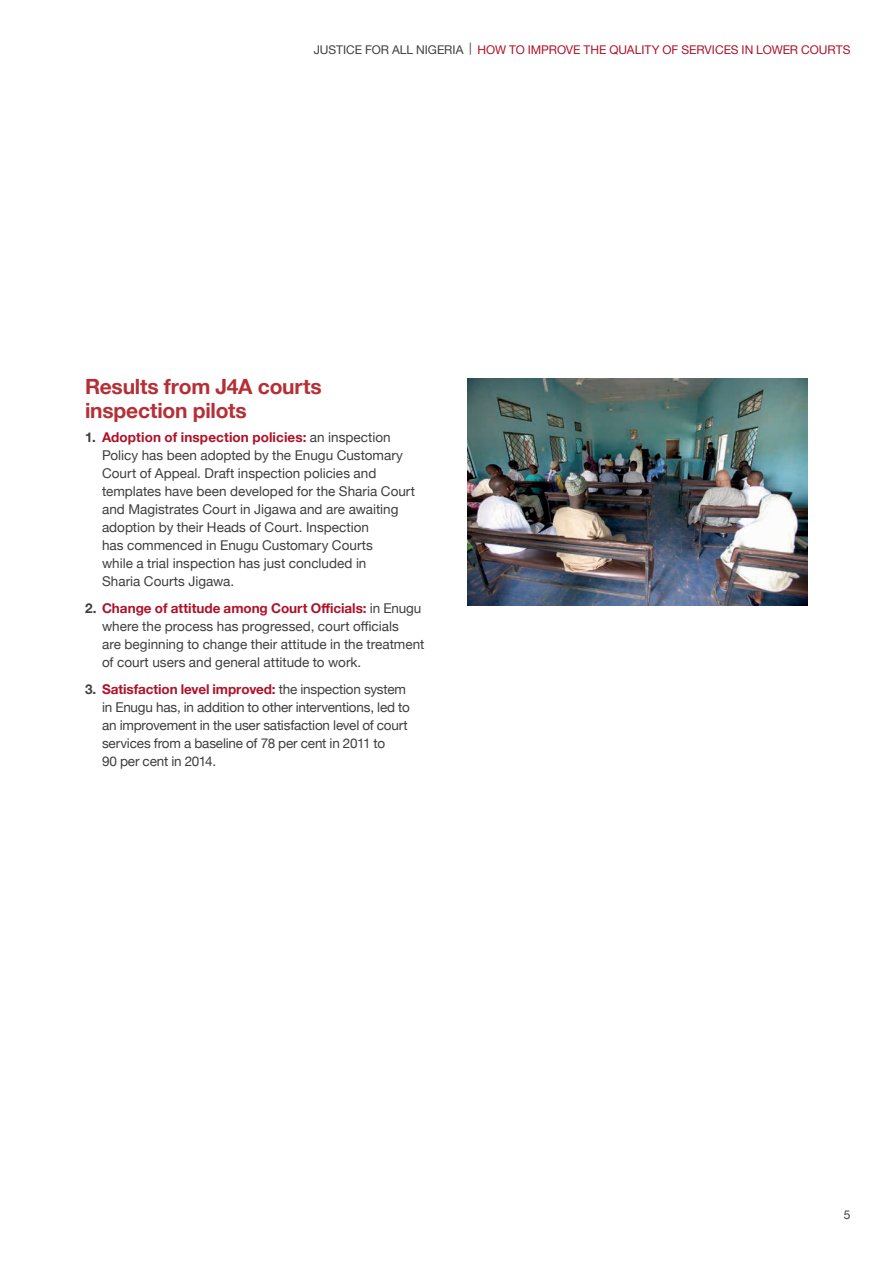
<style>
.page{position:relative;width:893px;height:1263px;background:#fff}
.page>*{position:absolute;margin:0;border:0;box-sizing:border-box;transform-origin:0 0}
.t1{font:700 21px/24px "Helvetica Neue";letter-spacing:-.01em;color:#b52f36}
.t2{font:13.5px/18px "Helvetica Neue";color:#3e3e3f}
.t3{font:12px "Helvetica Neue";color:#ae1229}
.t4{font:12px "Helvetica Neue";color:#3e3e3f}
.s1{color:#3e3e3f}
.s2{font-weight:700}
.s3{font-weight:700;color:#ae1229}
</style>
<div class="page">
<img style="left:468px;top:379px;width:340px;height:226px">
<p class="t4" style="left:314px;top:41px;width:130px">JUSTICE FOR ALL Nigeria</p>
<p class="t3" style="left:469px;top:41px;width:123px"><span class="s1">|</span> How to improve the</p>
<p class="t3" style="left:609px;top:41px;width:17px">qualit</p>
<p class="t3" style="left:652px;top:41px;width:39px">y of ser</p>
<p class="t3" style="left:705px;top:41px;width:15px">vices</p>
<p class="t3" style="left:742px;top:41px;width:69px">inlower courts</p>
<h1 class="t1" style="left:85px;top:375px;width:238px">Results from J4A courts inspection pilots</h1>
<p class="t2" style="left:102px;top:429px;width:315px;text-indent:-17px"><span class="s2">1.</span> <span class="s3">Adoption of inspection policies:</span> an inspection Policy has been adopted by the Enugu Customary Court of Appeal. Draft inspection policies and templates have been developed for the Sharia Court and Magistrates Court in Jigawa and are awaiting adoption by their Heads of Court. Inspection<br>has commenced in Enugu Customary Courts<br>while a trial inspection has just concluded in<br>Sharia Courts Jigawa.</p>
<p class="t2" style="left:102px;top:600px;width:324px;text-indent:-17px"><span class="s2">2.</span> <span class="s3">Change of attitude among Court Officials:</span> in Enugu where the process has progressed, court officials<br>are beginning to change their attitude in the treatment of court users and general attitude to work.</p>
<p class="t2" style="left:102px;top:681px;width:309px;text-indent:-17px"><span class="s2">3.</span> <span class="s3">Satisfaction level improved:</span> the inspection system in Enugu has, in addition to other interventions, led to an improvement in the user satisfaction level of court services from a baseline of 78 per cent in 2011 to<br>90 per cent in 2014.</p>
<p class="t4" style="left:844px;top:1206px;width:8px">5</p>
</div>
